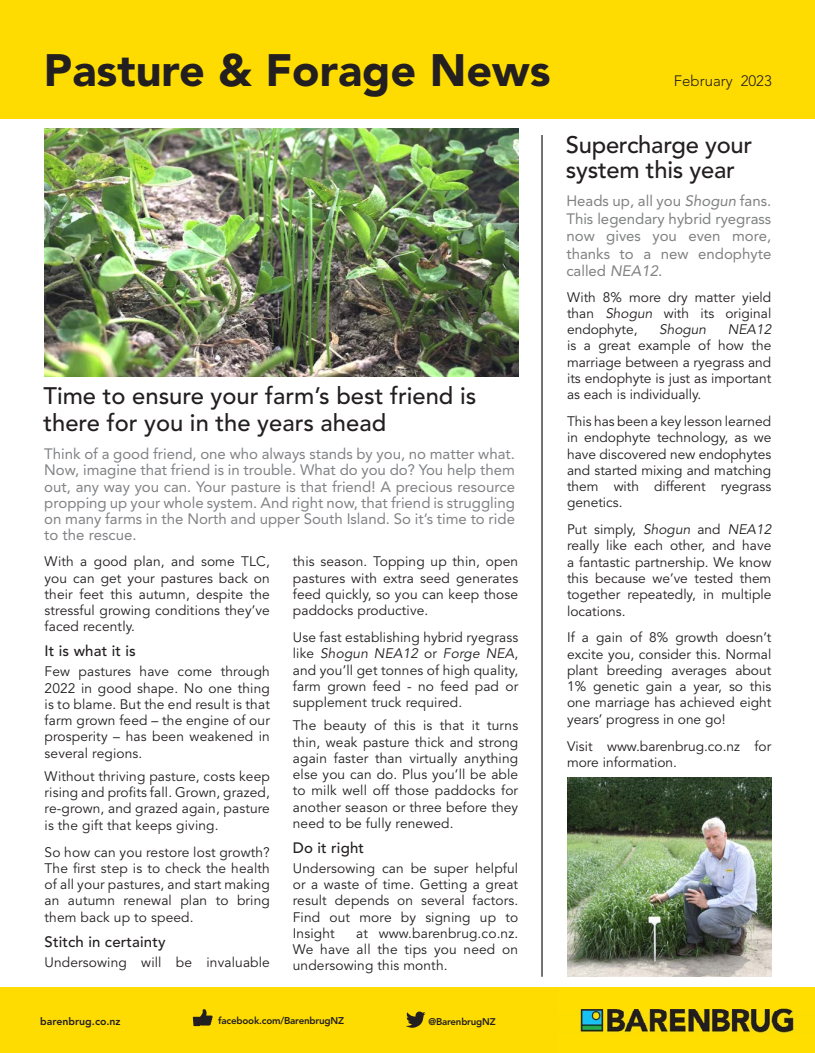
<style>
.page{position:relative;width:815px;height:1053px;background:#fff}
.page>*{position:absolute;margin:0;border:0;box-sizing:border-box;transform-origin:0 0}
.t1{font:900 45px "Avenir LT Std";color:#231f20}
.Primary_Header{font:500 23.75px/27.5px "Avenir LT Std";color:#231f20}
.Sub_grey{font:15px/16.2px "Avenir LT Std";color:#808285;text-align:justify}
.t2{font:15px/17.5px "Avenir LT Std";color:#808181;text-align:justify}
.sub_header{font:500 15px "Avenir LT Std";letter-spacing:.01em;color:#231f20}
.t3{font:300 15px "Avenir LT Std";color:#231f20}
.t4{font:13.75px/16.2px "Avenir LT Std";letter-spacing:.01em;color:#231f20;text-align:justify}
.t5{font:italic 13.75px "Avenir LT Std";color:#231f20}
.t6{font:800 10.5px "Avenir LT Std";color:#231f20}
.t7{font:800 9.75px "Avenir LT Std";letter-spacing:-.02em;color:#231f20}
.s1{font-style:italic}
</style>
<div class="page">
<div style="left:0;top:0;width:815px;height:119px;background:#ffdc01"></div>
<div style="left:0;top:987px;width:815px;height:65px;background:#ffdc01"></div>
<hr style="left:541px;top:135px;width:2px;height:841px;background:#231f20">
<svg style="left:193px;top:1009px;width:20px;height:17px"></svg>
<svg style="left:406px;top:1011px;width:20px;height:17px"></svg>
<img style="left:580px;top:1008px;width:214px;height:26px">
<img style="left:567px;top:777px;width:204px;height:199px">
<img style="left:45px;top:129px;width:473px;height:247px">
<p class="t1" style="left:44px;top:43px;width:508px">Pasture &amp; Forage News</p>
<p class="Primary_Header" style="left:43px;top:382px;width:434px">Time to ensure your farm’s best friend is there for you in the years ahead</p>
<p class="Sub_grey" style="left:44px;top:446px;width:472px">Think of a good friend, one who always stands by you, no matter what.<br>Now, imagine that friend is in trouble. What do you do? You help them out, any way you can. Your pasture is that friend! A precious resource propping up your whole system. And right now, that friend is struggling on many farms in the North and upper South Island. So it’s time to ride to the rescue.</p>
<p class="t4" style="left:45px;top:553px;width:227px">With a good plan, and some TLC, you can get your pastures back on their feet this autumn, despite the stressful growing conditions they’ve faced recently.</p>
<p class="sub_header" style="left:45px;top:642px;width:93px">It is what it is</p>
<p class="t4" style="left:45px;top:663px;width:227px">Few pastures have come through 2022 in good shape. No one thing is to blame. But the end result is that farm grown feed – the engine of our prosperity – has been weakened in several regions.</p>
<p class="t4" style="left:45px;top:768px;width:227px">Without thriving pasture, costs keep rising and profits fall. Grown, grazed, re-grown, and grazed again, pasture is the gift that keeps giving.</p>
<p class="t4" style="left:45px;top:844px;width:227px">So how can you restore lost growth?<br>The first step is to check the health of all your pastures, and start making an autumn renewal plan to bring them back up to speed.</p>
<p class="sub_header" style="left:45px;top:932px;width:123px">Stitch in certainty</p>
<p class="t4" style="left:45px;top:953px;width:227px">Undersowing will be invaluable</p>
<p class="t4" style="left:293px;top:553px;width:227px">this season. Topping up thin, open pastures with extra seed generates feed quickly, so you can keep those paddocks productive.</p>
<p class="t4" style="left:293px;top:629px;width:227px">Use fast establishing hybrid ryegrass like <span class="s1">Shogun NEA12</span> or <span class="s1">Forge NEA</span>, and you’ll get tonnes of high quality, farm grown feed - no feed pad or supplement truck required.</p>
<p class="t4" style="left:293px;top:717px;width:227px">The beauty of this is that it turns thin, weak pasture thick and strong again faster than virtually anything else you can do. Plus you’ll be able to milk well off those paddocks for another season or three before they need to be fully renewed.</p>
<p class="sub_header" style="left:293px;top:839px;width:73px">Do it right</p>
<p class="t4" style="left:293px;top:860px;width:227px">Undersowing can be super helpful or a waste of time. Getting a great result depends on several factors.<br>Find out more by signing up to Insight</p>
<p class="t4" style="left:293px;top:925px;width:227px;text-indent:63px">at www.barenbrug.co.nz.<br>We have all the tips you need on undersowing this month.</p>
<p class="t3" style="left:674px;top:71px;width:99px">February 2023</p>
<p class="Primary_Header" style="left:566px;top:133px;width:188px;line-height:25px">Supercharge your system this year</p>
<p class="t2" style="left:566px;top:192px;width:206px">Heads up, all you <span class="s1">Shogun</span> fans.<br>This legendary hybrid ryegrass now gives you even more, thanks to a new endophyte called <span class="s1">NEA12.</span></p>
<p class="t4" style="left:567px;top:289px;width:206px">With 8% more dry matter yield than <span class="s1">Shogun</span> with its original endophyte,</p>
<p class="t5" style="left:659px;top:321px;width:49px">Shogun</p>
<p class="t4" style="left:567px;top:321px;width:206px;text-indent:161px"><span class="s1">NEA12 </span>is a great example of how the marriage between a ryegrass and its endophyte is just as important as each is individually.</p>
<p class="t4" style="left:567px;top:413px;width:206px">This has been a key lesson learned in endophyte technology, as we have discovered new endophytes and started mixing and matching them with different ryegrass genetics.</p>
<p class="t4" style="left:567px;top:521px;width:206px">Put simply, <span class="s1">Shogun</span> and <span class="s1">NEA12 </span>really like each other, and have a fantastic partnership. We know this because we’ve tested them together repeatedly, in multiple locations.</p>
<p class="t4" style="left:567px;top:630px;width:206px">If a gain of 8% growth doesn’t excite you, consider this. Normal plant breeding averages about 1% genetic gain a year, so this one marriage has achieved eight years’ progress in one go!</p>
<p class="t4" style="left:567px;top:738px;width:206px">Visit www.barenbrug.co.nz for more information.</p>
<p class="t6" style="left:40px;top:1014px;width:82px">barenbrug.co.nz</p>
<p class="t7" style="left:218px;top:1014px;width:127px">facebook.com/BarenbrugNZ</p>
<p class="t7" style="left:428px;top:1015px;width:69px">@BarenbrugNZ</p>
</div>
